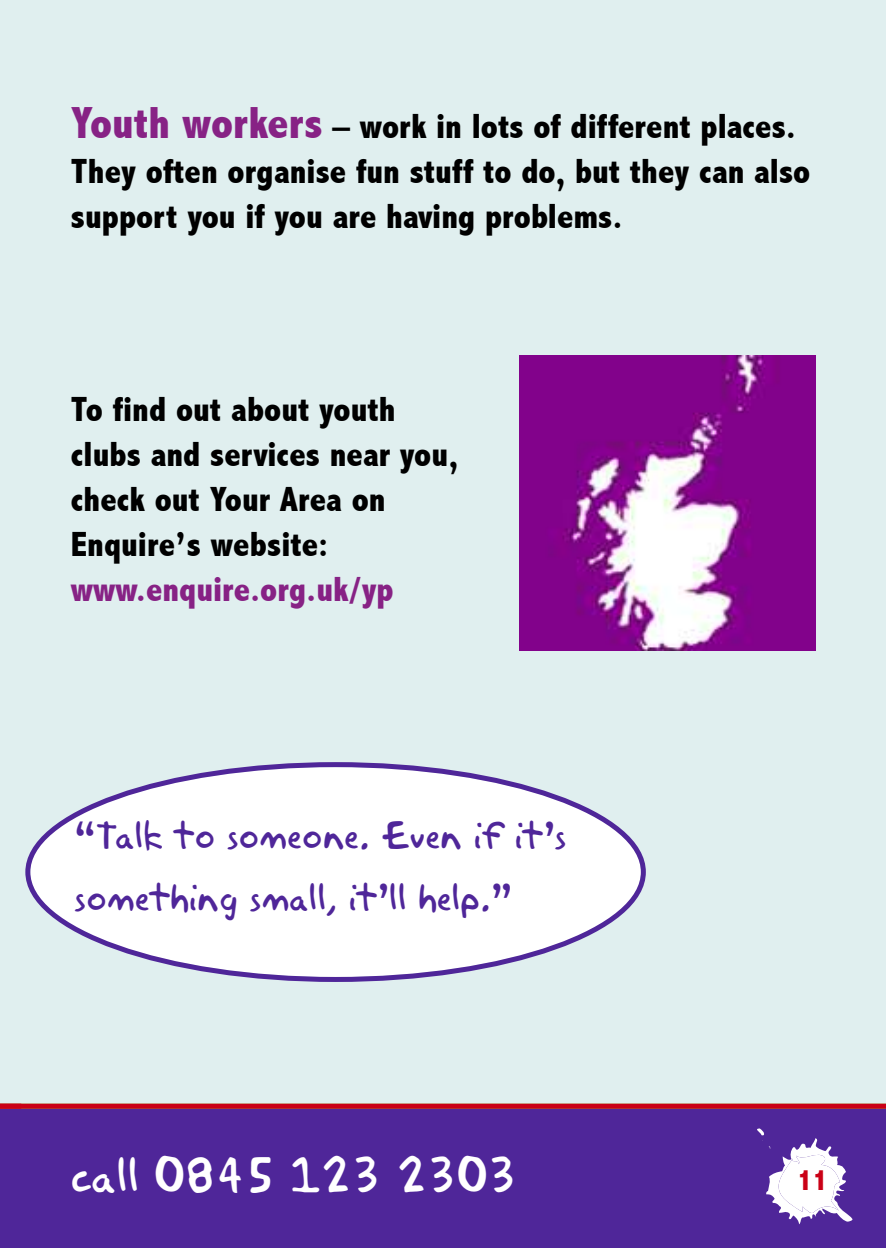
<style>
.page{position:relative;width:886px;height:1248px;background:#fff}
.page>*{position:absolute;margin:0;border:0;box-sizing:border-box;transform-origin:0 0}
.t1{font:45px "Akbar Plain";color:#fff}
.t2{font:800 condensed 35px/45px "Abadi";color:#000}
.t3{font:35px/61.8px "Akbar Plain";color:#4f2699}
.t4{font:800 condensed 35px "Abadi";color:#872285}
.t5{font:800 condensed 30px "Abadi";color:#ca0016}
.s1{font-size:45px;color:#872285}
.s2{font-family:"Abadi";font-weight:800;font-stretch:condensed;font-size:40px}
</style>
<div class="page">
<div style="left:0;top:0;width:886px;height:1106px;background:#e0efef"></div>
<svg style="left:25px;top:762px;width:621px;height:219px"></svg>
<div style="left:0;top:1106px;width:886px;height:141px;background:#4f2699"></div>
<svg style="left:757px;top:1128px;width:95px;height:96px"></svg>
<div style="left:0;top:1103px;width:886px;height:5px;background:#ca0016"></div>
<img style="left:520px;top:355px;width:295px;height:295px">
<p class="t2" style="left:71px;top:105px;width:741px"><span class="s1">Youth workers</span> – work in lots of different places.<br>They often organise fun stuff to do, but they can also support you if you are having problems.</p>
<p class="t2" style="left:71px;top:388px;width:389px">To find out about youth clubs and services near you, check out Your Area on<br>Enquire’s website:</p>
<p class="t4" style="left:71px;top:570px;width:324px">www.enquire.org.uk/yp</p>
<p class="t3" style="left:75px;top:807px;width:494px"><span class="s2">“</span>Talk to someone. Even if it<span class="s2">’</span>s something small, it<span class="s2">’</span>ll help.<span class="s2">”</span></p>
<p class="t1" style="left:71px;top:1156px;width:448px">call 0845 123 2303</p>
<p class="t5" style="left:797px;top:1163px;width:32px">11</p>
</div>
